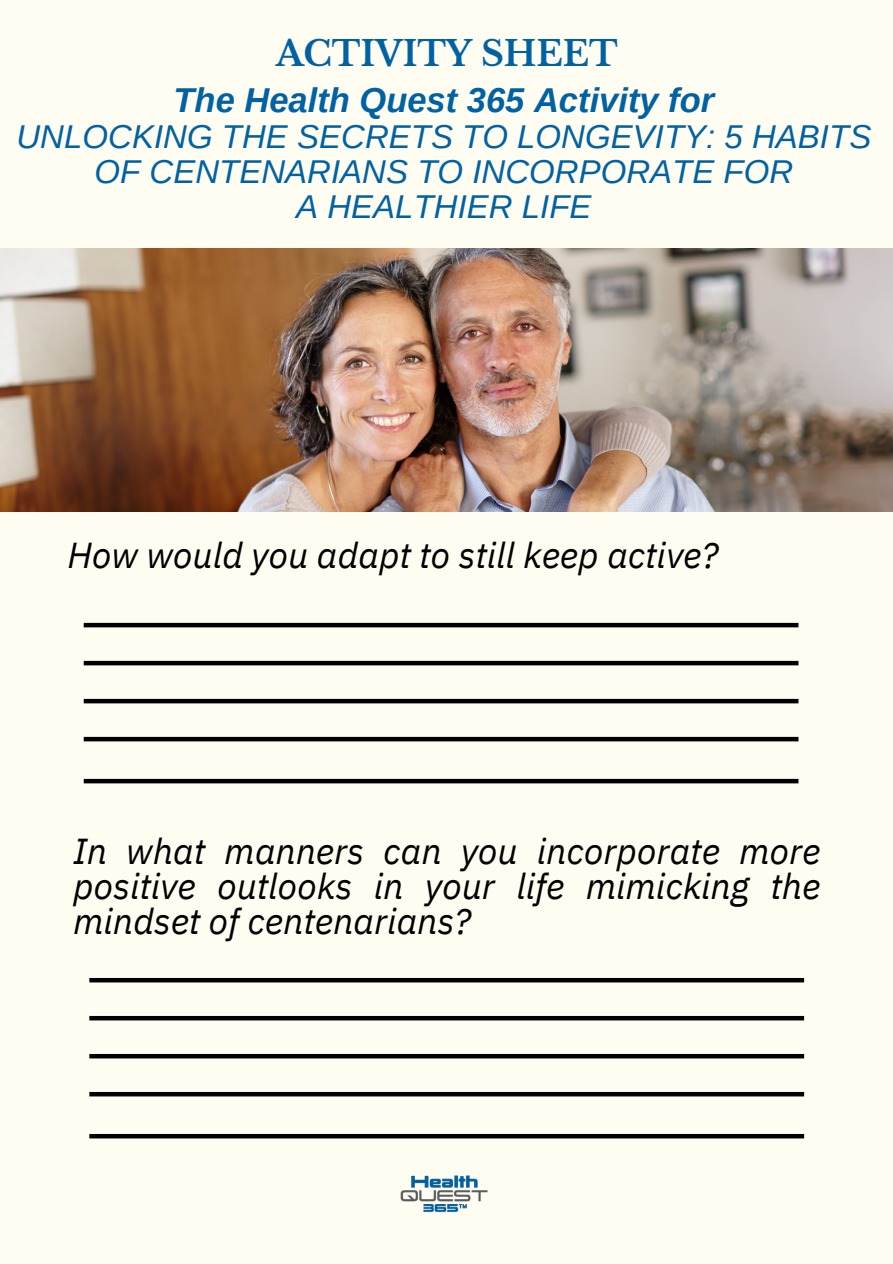
<style>
.page{position:relative;width:893px;height:1264px;background:#fff}
.page>*{position:absolute;margin:0;border:0;box-sizing:border-box;transform-origin:0 0}
.t1{font:italic 36px/34.8px "IBM Plex Sans";letter-spacing:-.005em;color:#010101;text-align:justify}
.t2{font:700 34.65px "Libre Baskerville";letter-spacing:-.005em;color:#0062a3}
.t3{font:italic 700 34.5px "Arimo";color:#0062a3}
.t4{font:italic 33px/34.8px "Arimo";color:#0062a3;text-align:center}
</style>
<div class="page">
<div style="left:0;top:0;width:892px;height:1263px;background:#fffcf1"></div>
<img style="left:400px;top:1175px;width:88px;height:37px">
<div style="left:89px;top:977px;width:715px;height:5px;background:#010101"></div>
<div style="left:89px;top:1015px;width:715px;height:5px;background:#010101"></div>
<div style="left:89px;top:1053px;width:715px;height:5px;background:#010101"></div>
<div style="left:89px;top:1091px;width:715px;height:5px;background:#010101"></div>
<div style="left:89px;top:1133px;width:715px;height:5px;background:#010101"></div>
<hr style="left:84px;top:623px;width:714px;height:4px;background:#010101">
<hr style="left:84px;top:661px;width:714px;height:4px;background:#010101">
<hr style="left:84px;top:699px;width:714px;height:4px;background:#010101">
<hr style="left:84px;top:737px;width:714px;height:4px;background:#010101">
<hr style="left:84px;top:779px;width:714px;height:4px;background:#010101">
<img style="left:0;top:248px;width:892px;height:263px">
<p class="t2" style="left:276px;top:33px;width:343px">ACTIVITY SHEET</p>
<p class="t3" style="left:173px;top:81px;width:542px">The Health Quest 365 Activity for</p>
<p class="t4" style="left:16px;top:119px;width:856px">UNLOCKING THE SECRETS TO LONGEVITY: 5 HABITS<br>OF CENTENARIANS TO INCORPORATE FOR<br>A HEALTHIER LIFE</p>
<p class="t1" style="left:67px;top:536px;width:652px">How would you adapt to still keep active?</p>
<p class="t1" style="left:73px;top:833px;width:748px">In what manners can you incorporate more positive outlooks in your life mimicking the mindset of centenarians?</p>
</div>
